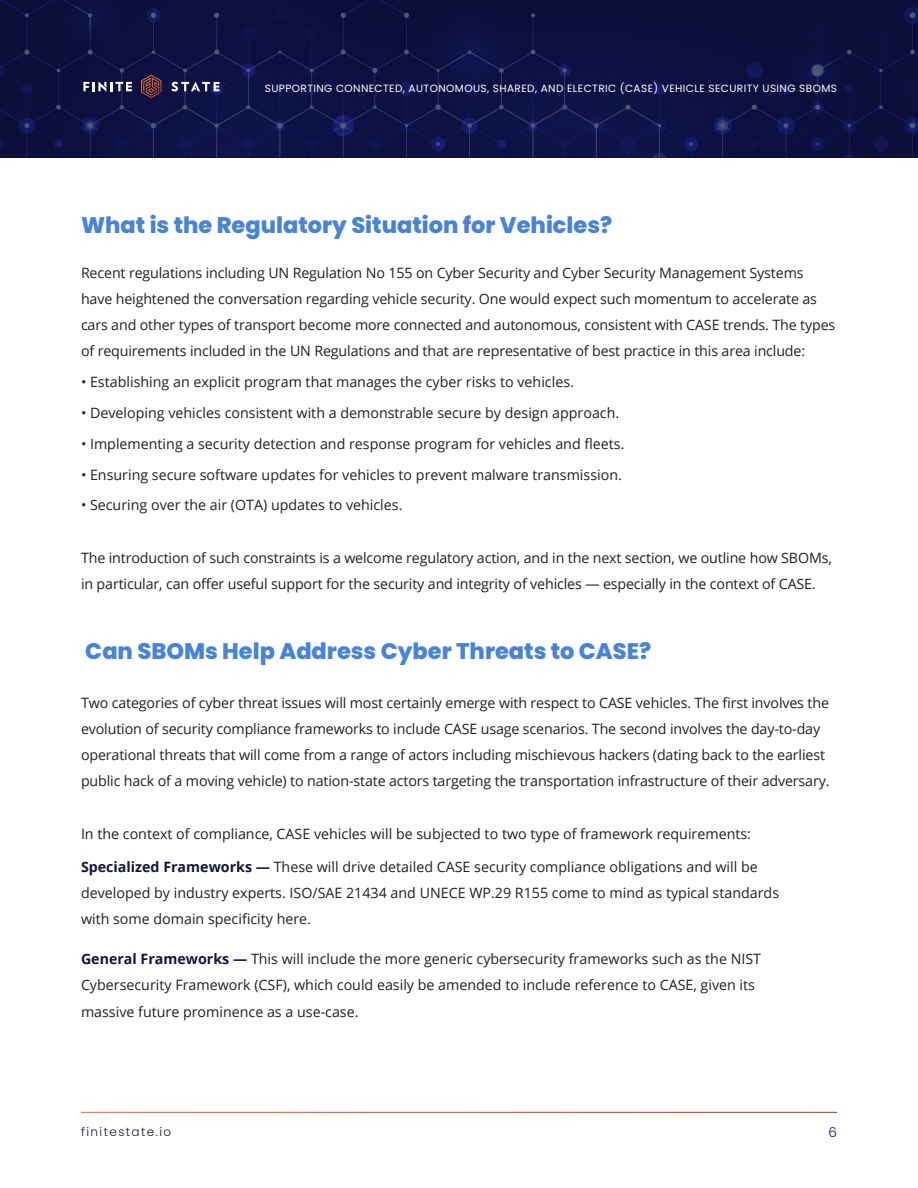
<style>
.page{position:relative;width:918px;height:1188px;background:#fff}
.page>*{position:absolute;margin:0;border:0;box-sizing:border-box;transform-origin:0 0}
.t1{font:800 22.5px "Poppins";color:#4683db}
.t2{font:14.25px/26.2px "Open Sans";letter-spacing:-.01em;color:#231f20}
.t3{font:300 13.5px "Poppins";color:#151342}
.t4{font:300 12px "Poppins";letter-spacing:.12em;color:#151342}
.t5{font:10.5px "Poppins";letter-spacing:.04em;color:#fff}
.s1{font-weight:700;color:#151342}
</style>
<div class="page">
<img style="left:0;top:0;width:918px;height:158px">
<svg style="left:172px;top:82px;width:47px;height:9px"></svg>
<svg style="left:83px;top:82px;width:49px;height:9px"></svg>
<svg style="left:141px;top:75px;width:20px;height:23px"></svg>
<p class="t5" style="left:265px;top:82px;width:574px">SUPPORTING CONNECTED, AUTONOMOUS, SHARED, AND ELECTRIC (CASE) VEHICLE SECURITY USING SBOMS</p>
<h1 class="t1" style="left:81px;top:212px;width:533px">What is the Regulatory Situation for Vehicles?</h1>
<p class="t2" style="left:81px;top:259px;width:756px">Recent regulations including UN Regulation No 155 on Cyber Security and Cyber Security Management Systems have heightened the conversation regarding vehicle security. One would expect such momentum to accelerate as cars and other types of transport become more connected and autonomous, consistent with CASE trends. The types of requirements included in the UN Regulations and that are representative of best practice in this area include:</p>
<p class="t2" style="left:81px;top:368px;width:494px">• Establishing an explicit program that manages the cyber risks to vehicles.</p>
<p class="t2" style="left:81px;top:399px;width:540px">• Developing vehicles consistent with a demonstrable secure by design approach.</p>
<p class="t2" style="left:81px;top:430px;width:545px">• Implementing a security detection and response program for vehicles and fleets.</p>
<p class="t2" style="left:81px;top:461px;width:542px">• Ensuring secure software updates for vehicles to prevent malware transmission.</p>
<p class="t2" style="left:81px;top:492px;width:323px">• Securing over the air (OTA) updates to vehicles.</p>
<p class="t2" style="left:81px;top:544px;width:752px">The introduction of such constraints is a welcome regulatory action, and in the next section, we outline how SBOMs, in particular, can offer useful support for the security and integrity of vehicles — especially in the context of CASE.</p>
<h1 class="t1" style="left:85px;top:638px;width:568px">Can SBOMs Help Address Cyber Threats to CASE?</h1>
<p class="t2" style="left:81px;top:689px;width:750px">Two categories of cyber threat issues will most certainly emerge with respect to CASE vehicles. The first involves the evolution of security compliance frameworks to include CASE usage scenarios. The second involves the day-to-day operational threats that will come from a range of actors including mischievous hackers (dating back to the earliest public hack of a moving vehicle) to nation-state actors targeting the transportation infrastructure of their adversary.</p>
<p class="t2" style="left:81px;top:820px;width:672px">In the context of compliance, CASE vehicles will be subjected to two type of framework requirements:</p>
<p class="t2" style="left:81px;top:853px;width:700px"><span class="s1">Specialized Frameworks —</span> These will drive detailed CASE security compliance obligations and will be developed by industry experts. ISO/SAE 21434 and UNECE WP.29 R155 come to mind as typical standards with some domain specificity here.</p>
<p class="t2" style="left:81px;top:945px;width:682px"><span class="s1">General Frameworks —</span> This will include the more generic cybersecurity frameworks such as the NIST<br>Cybersecurity Framework (CSF), which could easily be amended to include reference to CASE, given its massive future prominence as a use-case.</p>
<p class="t4" style="left:81px;top:1125px;width:92px">finitestate.io</p>
<p class="t3" style="left:829px;top:1125px;width:10px">6</p>
</div>
